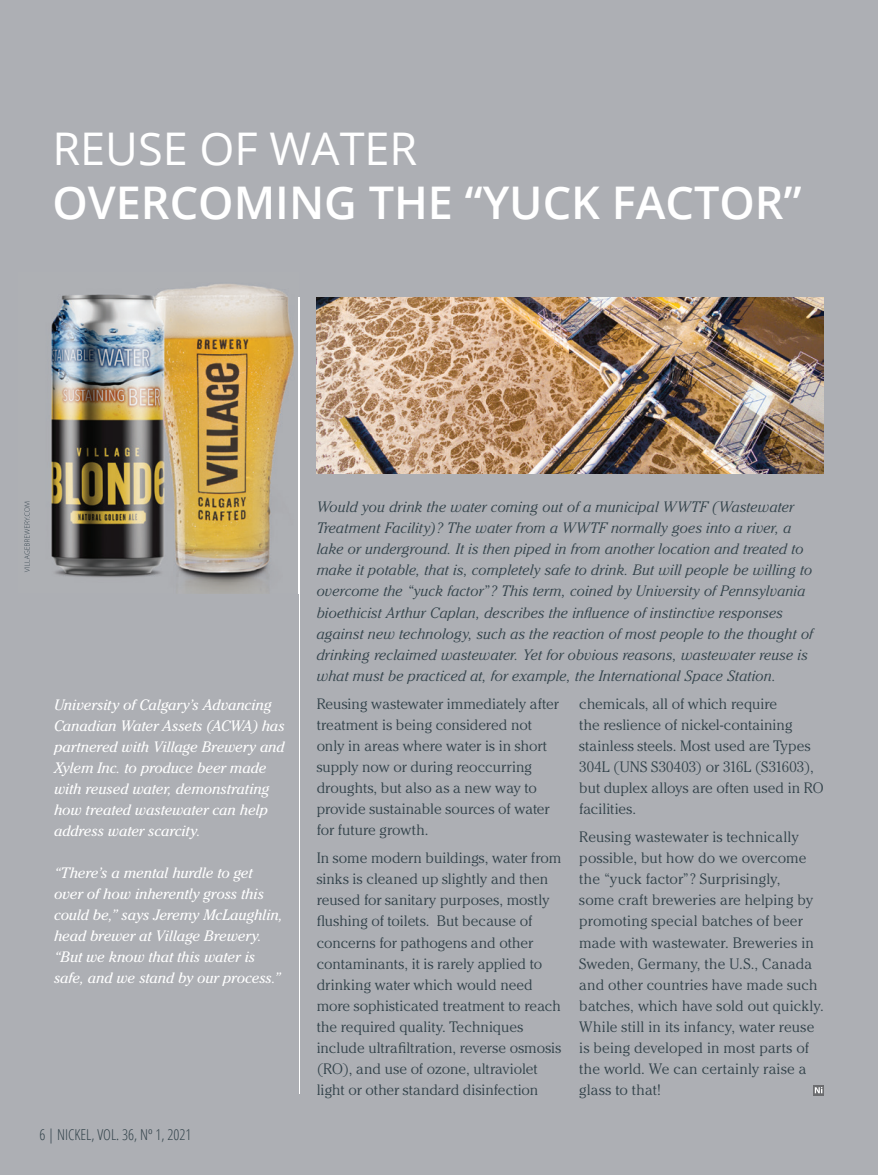
<style>
.page{position:relative;width:878px;height:1175px;background:#fff}
.page>*{position:absolute;margin:0;border:0;box-sizing:border-box;transform-origin:0 0}
.t1{font:600 45px "Open Sans";color:#fff}
.t2{font:45px "Open Sans";color:#fff}
.t3{font:300 15px/21.1px "Cheltenham";color:#32424a}
.t4{font:italic 300 15px/21.1px "Cheltenham";letter-spacing:.01em;color:#32424a}
.t5{font:italic 15px/21px "Cheltenham";letter-spacing:-.01em;color:#fff}
.t6{font:300 15px "Open Sans Condensed";color:#32424a}
</style>
<div class="page">
<div style="left:0;top:0;width:878px;height:1174px;background:#adafb4"></div>
<hr style="left:298px;top:297px;width:1px;height:797px;background:#fff">
<img style="left:51px;top:284px;width:249px;height:310px">
<img style="left:24px;top:501px;width:6px;height:71px">
<img style="left:298px;top:297px;width:1px;height:297px">
<img style="left:316px;top:297px;width:507px;height:176px">
<svg style="left:813px;top:1085px;width:11px;height:10px"></svg>
<svg style="left:814px;top:1087px;width:8px;height:6px"></svg>
<h1 class="t2" style="left:52px;top:118px;width:366px">REUSE OF WATER</h1>
<h1 class="t1" style="left:52px;top:172px;width:750px">OVERCOMING THE “YUCK FACTOR”</h1>
<p class="t5" style="left:54px;top:694px;width:232px">University of Calgary’s Advancing<br>Canadian Water Assets (ACWA) has partnered with Village Brewery and<br>Xylem Inc. to produce beer made with reused water, demonstrating how treated wastewater can help address water scarcity.</p>
<p class="t5" style="left:54px;top:862px;width:230px">“There’s a mental hurdle to get over of how inherently gross this could be,” says Jeremy McLaughlin, head brewer at Village Brewery. “But we know that this water is safe, and we stand by our process.”</p>
<p class="t6" style="left:39px;top:1124px;width:153px">6 | NICKEL, VOL. 36, Nº 1, 2021</p>
<p class="t4" style="left:316px;top:496px;width:498px">Would you drink the water coming out of a municipal WWTF (Wastewater Treatment Facility)? The water from a WWTF normally goes into a river, a lake or underground. It is then piped in from another location and treated to make it potable, that is, completely safe to drink. But will people be willing to overcome the “yuck factor”? This term, coined by University of Pennsylvania bioethicist Arthur Caplan, describes the influence of instinctive responses against new technology, such as the reaction of most people to the thought of drinking reclaimed wastewater. Yet for obvious reasons, wastewater reuse is what must be practiced at, for example, the International Space Station.</p>
<p class="t3" style="left:316px;top:693px;width:243px">Reusing wastewater immediately after treatment is being considered not only in areas where water is in short supply now or during reoccurring droughts, but also as a new way to provide sustainable sources of water for future growth.</p>
<p class="t3" style="left:316px;top:847px;width:246px">In some modern buildings, water from sinks is cleaned up slightly and then reused for sanitary purposes, mostly flushing of toilets. But because of concerns for pathogens and other contaminants, it is rarely applied to drinking water which would need more sophisticated treatment to reach the required quality. Techniques include ultrafiltration, reverse osmosis (RO), and use of ozone, ultraviolet light or other standard disinfection</p>
<p class="t3" style="left:579px;top:693px;width:246px">chemicals, all of which require<br>the reslience of nickel-containing stainless steels. Most used are Types<br>304L (UNS S30403) or 316L (S31603), but duplex alloys are often used in RO facilities.</p>
<p class="t3" style="left:579px;top:826px;width:246px">Reusing wastewater is technically possible, but how do we overcome the “yuck factor”? Surprisingly,<br>some craft breweries are helping by promoting special batches of beer made with wastewater. Breweries in Sweden, Germany, the U.S., Canada and other countries have made such batches, which have sold out quickly.<br>While still in its infancy, water reuse is being developed in most parts of the world. We can certainly raise a glass to that!</p>
</div>
